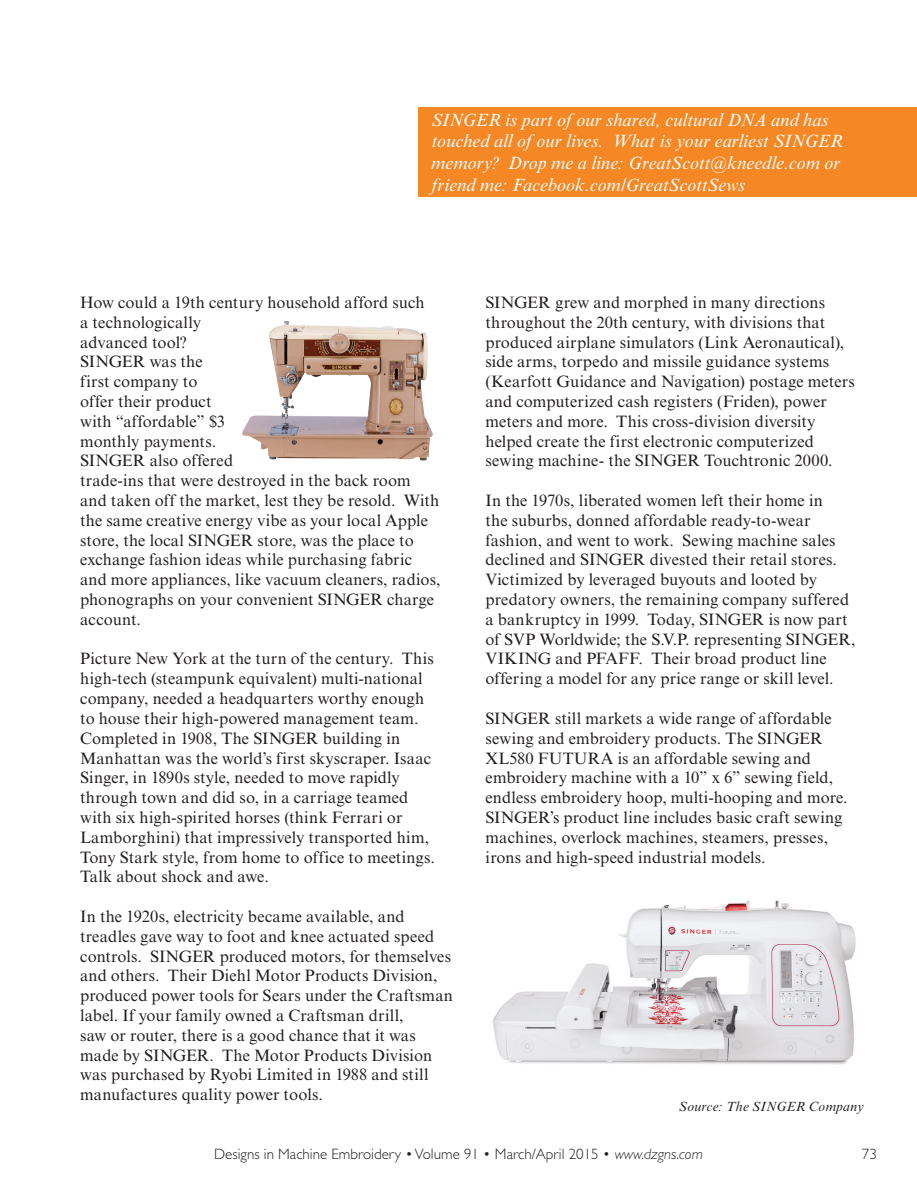
<style>
.page{position:relative;width:917px;height:1200px;background:#fff}
.page>*{position:absolute;margin:0;border:0;box-sizing:border-box;transform-origin:0 0}
.t1{font:italic 18px/21.6px "Times New Roman MT Std";color:#fff}
.t2{font:16.5px/19.8px "Times New Roman MT Std";letter-spacing:.005em;color:#231f20}
.t3{font:300 15px "Gill Sans Std";color:#231f20}
.t4{font:italic 13.5px "Times New Roman MT Std";letter-spacing:.02em;color:#231f20}
.s1{font-style:italic}
</style>
<div class="page">
<div style="left:418px;top:107px;width:498px;height:89px;background:#f58724"></div>
<img style="left:493px;top:900px;width:363px;height:164px">
<img style="left:242px;top:321px;width:156px;height:138px">
<p class="t1" style="left:431px;top:109px;width:412px">SINGER is part of our shared, cultural DNA and has touched all of our lives. What is your earliest SINGER memory? Drop me a line: GreatScott@kneedle.com or friend me: Facebook.com/GreatScottSews</p>
<p class="t2" style="left:80px;top:292px;width:362px">How could a 19th century household afford such<br>a technologically<br>advanced tool?<br>SINGER was the<br>first company to<br>offer their product<br>with “affordable” $3<br>monthly payments.<br>SINGER also offered<br>trade-ins that were destroyed in the back room and taken off the market, lest they be resold. With the same creative energy vibe as your local Apple store, the local SINGER store, was the place to exchange fashion ideas while purchasing fabric and more appliances, like vacuum cleaners, radios, phonographs on your convenient SINGER charge account.</p>
<p class="t2" style="left:80px;top:649px;width:356px">Picture New York at the turn of the century. This high-tech (steampunk equivalent) multi-national company, needed a headquarters worthy enough to house their high-powered management team.<br>Completed in 1908, The SINGER building in Manhattan was the world’s first skyscraper. Isaac Singer, in 1890s style, needed to move rapidly through town and did so, in a carriage teamed with six high-spirited horses (think Ferrari or Lamborghini) that impressively transported him, Tony Stark style, from home to office to meetings.<br>Talk about shock and awe.</p>
<p class="t2" style="left:80px;top:906px;width:374px">In the 1920s, electricity became available, and treadles gave way to foot and knee actuated speed controls. SINGER produced motors, for themselves and others. Their Diehl Motor Products Division, produced power tools for Sears under the Craftsman label. If your family owned a Craftsman drill,<br>saw or router, there is a good chance that it was made by SINGER. The Motor Products Division was purchased by Ryobi Limited in 1988 and still manufactures quality power tools.</p>
<p class="t2" style="left:485px;top:292px;width:371px">SINGER grew and morphed in many directions throughout the 20th century, with divisions that produced airplane simulators (Link Aeronautical), side arms, torpedo and missile guidance systems (Kearfott Guidance and Navigation) postage meters and computerized cash registers (Friden), power meters and more. This cross-division diversity helped create the first electronic computerized sewing machine- the SINGER Touchtronic 2000.</p>
<p class="t2" style="left:485px;top:490px;width:371px">In the 1970s, liberated women left their home in<br>the suburbs, donned affordable ready-to-wear fashion, and went to work. Sewing machine sales declined and SINGER divested their retail stores.<br>Victimized by leveraged buyouts and looted by predatory owners, the remaining company suffered a bankruptcy in 1999. Today, SINGER is now part of SVP Worldwide; the S.V.P. representing SINGER, VIKING and PFAFF. Their broad product line offering a model for any price range or skill level.</p>
<p class="t2" style="left:485px;top:708px;width:363px">SINGER still markets a wide range of affordable sewing and embroidery products. The SINGER XL580 FUTURA is an affordable sewing and embroidery machine with a 10” x 6” sewing field, endless embroidery hoop, multi-hooping and more.<br>SINGER’s product line includes basic craft sewing machines, overlock machines, steamers, presses, irons and high-speed industrial models.</p>
<p class="t4" style="left:678px;top:1098px;width:186px">Source: The SINGER Company</p>
<p class="t3" style="left:214px;top:1145px;width:490px">Designs in Machine Embroidery • Volume 91 • March/April 2015 • <span class="s1">www.dzgns.com</span></p>
<p class="t3" style="left:861px;top:1145px;width:16px">73</p>
</div>
